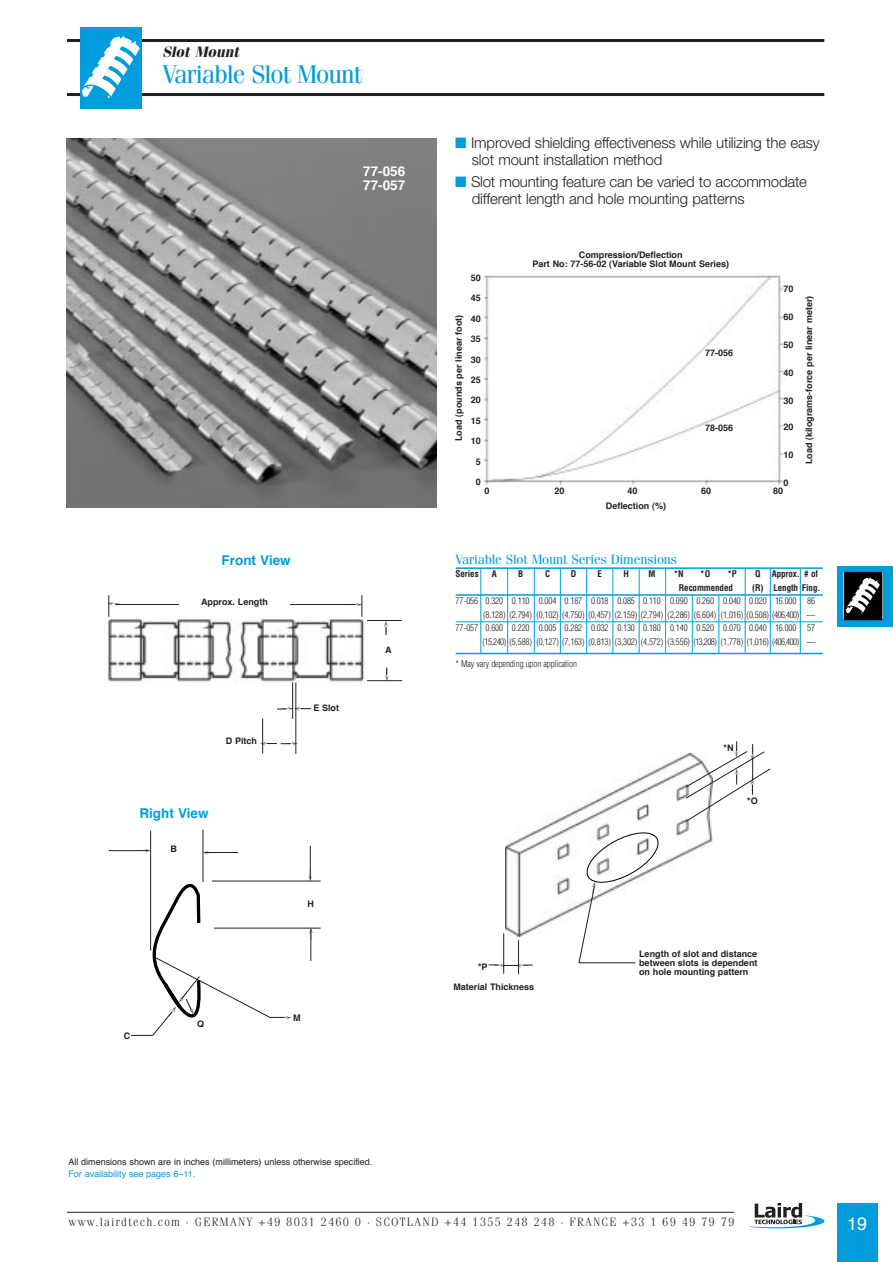
<style>
.page{position:relative;width:893px;height:1262px;background:#fff}
.page>*{position:absolute;margin:0;border:0;box-sizing:border-box;transform-origin:0 0}
.t1{font:25.5px "Fenice";letter-spacing:-.04em;color:#009ddc}
.t2{font:18px "Helvetica";color:#fff}
.t3{font:300 15px/16.5px "Helvetica Neue";letter-spacing:-.01em;color:#231f20}
.t4{font:italic 700 15px "Fenice";color:#231f20}
.t5{font:13.5px "Fenice";letter-spacing:-.015em;color:#009ddc}
.t6{font:700 13.5px "Helvetica";color:#009ddc}
.t7{font:700 13.5px/13.5px "Helvetica";color:#fff}
.t8{font:300 12px "Fenice";letter-spacing:.1em;color:#231f20}
.t9{font:300 condensed 9px/13.5px "Helvetica";letter-spacing:-.01em;color:#231f20;text-align:right}
.t10{font:700 9px/9px "Helvetica";color:#231f20;text-align:center}
.t11{font:9px "Helvetica";color:#231f20}
.t12{font:700 condensed 9px "Helvetica";letter-spacing:-.01em;color:#231f20}
.t13{font:9px "Helvetica";color:#009ddc}
.s1{color:#009ddc}
</style>
<div class="page">
<svg style="left:749px;top:1203px;width:75px;height:25px"></svg>
<div style="left:837px;top:1203px;width:40px;height:59px;background:#009ddc"></div>
<hr style="left:67px;top:39px;width:757px;height:3px;background:#231f20">
<hr style="left:67px;top:93px;width:757px;height:3px;background:#231f20">
<div style="left:837px;top:566px;width:55px;height:60px;background:#009ddc"></div>
<div style="left:843px;top:572px;width:39px;height:48px;background:#000"></div>
<svg style="left:844px;top:577px;width:35px;height:38px"></svg>
<svg style="left:80px;top:27px;width:61px;height:81px"></svg>
<hr style="left:67px;top:1212px;width:667px;height:1px;background:#231f20">
<img style="left:108px;top:618px;width:257px;height:68px">
<img style="left:67px;top:138px;width:369px;height:369px">
<img style="left:483px;top:275px;width:302px;height:212px">
<hr style="left:455px;top:567px;width:367px;height:2px;background:#009ddc">
<hr style="left:455px;top:594px;width:367px;height:2px;background:#009ddc">
<hr style="left:455px;top:621px;width:367px;height:1px;background:#009ddc">
<hr style="left:455px;top:652px;width:367px;height:2px;background:#009ddc">
<hr style="left:480px;top:568px;width:1px;height:86px;background:#009ddc">
<hr style="left:507px;top:568px;width:1px;height:86px;background:#009ddc">
<hr style="left:534px;top:568px;width:1px;height:85px;background:#009ddc">
<hr style="left:560px;top:568px;width:1px;height:85px;background:#009ddc">
<hr style="left:586px;top:568px;width:1px;height:85px;background:#009ddc">
<hr style="left:612px;top:568px;width:1px;height:85px;background:#009ddc">
<hr style="left:638px;top:568px;width:1px;height:85px;background:#009ddc">
<hr style="left:665px;top:568px;width:1px;height:85px;background:#009ddc">
<hr style="left:692px;top:595px;width:1px;height:58px;background:#009ddc">
<hr style="left:718px;top:595px;width:1px;height:58px;background:#009ddc">
<hr style="left:770px;top:568px;width:1px;height:85px;background:#009ddc">
<hr style="left:800px;top:568px;width:1px;height:85px;background:#009ddc">
<hr style="left:744px;top:568px;width:1px;height:84px;background:#009ddc">
<hr style="left:367px;top:620px;width:34px;height:1px;background:#231f20">
<hr style="left:367px;top:680px;width:35px;height:1px;background:#231f20">
<hr style="left:115px;top:604px;width:240px;height:1px;background:#231f20">
<div style="left:179px;top:596px;width:110px;height:18px;background:#fff"></div>
<hr style="left:292px;top:682px;width:1px;height:37px;background:#231f20">
<hr style="left:295px;top:682px;width:1px;height:72px;background:#231f20">
<hr style="left:262px;top:718px;width:1px;height:35px;background:#231f20">
<hr style="left:109px;top:850px;width:39px;height:1px;background:#231f20">
<svg style="left:503px;top:751px;width:268px;height:224px"></svg>
<svg style="left:385px;top:627px;width:2px;height:8px"></svg>
<svg style="left:385px;top:667px;width:4px;height:14px"></svg>
<svg style="left:108px;top:595px;width:8px;height:22px"></svg>
<svg style="left:355px;top:595px;width:7px;height:22px"></svg>
<svg style="left:277px;top:706px;width:34px;height:5px"></svg>
<svg style="left:262px;top:741px;width:35px;height:5px"></svg>
<svg style="left:488px;top:963px;width:18px;height:4px"></svg>
<svg style="left:516px;top:963px;width:16px;height:4px"></svg>
<svg style="left:750px;top:778px;width:4px;height:16px"></svg>
<svg style="left:734px;top:741px;width:4px;height:16px"></svg>
<svg style="left:750px;top:744px;width:4px;height:16px"></svg>
<svg style="left:734px;top:768px;width:4px;height:16px"></svg>
<svg style="left:582px;top:830px;width:79px;height:64px"></svg>
<svg style="left:130px;top:829px;width:191px;height:207px"></svg>
<h3 class="t4" style="left:162px;top:46px;width:81px">Slot Mount</h3>
<h1 class="t1" style="left:162px;top:65px;width:201px">Variable Slot Mount</h1>
<h3 class="t7" style="left:363px;top:166px;width:44px">77-056<br>77-057</h3>
<h3 class="t6" style="left:222px;top:555px;width:71px">Front View</h3>
<p class="t10" style="left:201px;top:598px;width:68px">Approx. Length</p>
<p class="t10" style="left:226px;top:737px;width:33px">D Pitch</p>
<h3 class="t6" style="left:139px;top:808px;width:71px">Right View</h3>
<p class="t10" style="left:170px;top:845px;width:8px">B</p>
<p class="t10" style="left:313px;top:704px;width:27px">E Slot</p>
<p class="t10" style="left:307px;top:900px;width:8px">H</p>
<p class="t10" style="left:124px;top:1032px;width:8px">C</p>
<p class="t10" style="left:197px;top:1020px;width:9px">Q</p>
<p class="t10" style="left:293px;top:1014px;width:9px">M</p>
<p class="t10" style="left:385px;top:646px;width:8px">A</p>
<h3 class="t3" style="left:472px;top:136px;width:349px;text-indent:-17px"><span class="s1">■</span> Improved shielding effectiveness while utilizing the easy slot mount installation method</h3>
<h3 class="t3" style="left:472px;top:175px;width:337px;text-indent:-17px"><span class="s1">■</span> Slot mounting feature can be varied to accommodate different length and hole mounting patterns</h3>
<p class="t10" style="left:532px;top:251px;width:198px">Compression/Deflection<br>Part No: 77-56-02 (Variable Slot Mount Series)</p>
<p class="t10" style="left:471px;top:274px;width:12px">50</p>
<p class="t10" style="left:471px;top:294px;width:12px">45</p>
<p class="t10" style="left:471px;top:315px;width:12px">40</p>
<p class="t10" style="left:471px;top:335px;width:12px">35</p>
<p class="t10" style="left:471px;top:356px;width:12px">30</p>
<p class="t10" style="left:471px;top:376px;width:12px">25</p>
<p class="t10" style="left:471px;top:396px;width:12px">20</p>
<p class="t10" style="left:471px;top:417px;width:12px">15</p>
<p class="t10" style="left:471px;top:437px;width:12px">10</p>
<p class="t10" style="left:476px;top:458px;width:7px">5</p>
<p class="t10" style="left:476px;top:478px;width:7px">0</p>
<p class="t10" style="left:783px;top:285px;width:12px">70</p>
<p class="t10" style="left:783px;top:313px;width:12px">60</p>
<p class="t10" style="left:783px;top:341px;width:12px">50</p>
<p class="t10" style="left:783px;top:369px;width:12px">40</p>
<p class="t10" style="left:783px;top:397px;width:12px">30</p>
<p class="t10" style="left:783px;top:423px;width:12px">20</p>
<p class="t10" style="left:783px;top:451px;width:12px">10</p>
<p class="t10" style="left:783px;top:479px;width:7px">0</p>
<p class="t10" style="left:455px;top:441px;width:128px;rotate:-90deg">Load (pounds per linear foot)</p>
<p class="t10" style="left:705px;top:349px;width:29px">77-056</p>
<p class="t10" style="left:705px;top:424px;width:29px">78-056</p>
<p class="t10" style="left:484px;top:487px;width:7px">0</p>
<p class="t10" style="left:554px;top:487px;width:12px">20</p>
<p class="t10" style="left:627px;top:487px;width:12px">40</p>
<p class="t10" style="left:701px;top:487px;width:12px">60</p>
<p class="t10" style="left:773px;top:487px;width:12px">80</p>
<p class="t10" style="left:606px;top:502px;width:62px">Deflection (%)</p>
<p class="t10" style="left:805px;top:464px;width:170px;rotate:-90deg">Load (kilograms-force per linear meter)</p>
<h3 class="t5" style="left:455px;top:554px;width:223px">Variable Slot Mount Series Dimensions</h3>
<p class="t12" style="left:455px;top:570px;width:25px">Series</p>
<p class="t12" style="left:492px;top:570px;width:7px">A</p>
<p class="t12" style="left:518px;top:570px;width:7px">B</p>
<p class="t12" style="left:545px;top:570px;width:7px">C</p>
<p class="t12" style="left:570px;top:570px;width:7px">D</p>
<p class="t12" style="left:597px;top:570px;width:6px">E</p>
<p class="t12" style="left:623px;top:570px;width:7px">H</p>
<p class="t12" style="left:648px;top:570px;width:9px">M</p>
<p class="t12" style="left:674px;top:570px;width:11px">*N</p>
<p class="t12" style="left:700px;top:570px;width:11px">*O</p>
<p class="t12" style="left:727px;top:570px;width:11px">*P</p>
<p class="t12" style="left:755px;top:570px;width:64px">Q Approx. # of</p>
<p class="t12" style="left:678px;top:584px;width:56px">Recommended</p>
<p class="t12" style="left:752px;top:584px;width:70px">(R) Length Fing.</p>
<p class="t9" style="left:455px;top:595px;width:361px">77-056 0.320 0.110 0.004 0.187 0.018 0.085 0.110 0.090 0.260 0.040 0.020 16.000 86 (8,128) (2,794) (0,102) (4,750) (0,457) (2,159) (2,794) (2,286) (6,604) (1,016) (0,508) (406,400) —<br>77-057 0.600 0.220 0.005 0.282 0.032 0.130 0.180 0.140 0.520 0.070 0.040 16.000 57 (15,240) (5,588) (0,127) (7,163) (0,813) (3,302) (4,572) (3,556) (13,208) (1,778) (1,016) (406,400) —</p>
<p class="t9" style="left:455px;top:658px;width:123px">* May vary depending upon application</p>
<p class="t10" style="left:478px;top:963px;width:11px">*P</p>
<p class="t10" style="left:453px;top:982px;width:82px">Material Thickness</p>
<p class="t10" style="left:723px;top:743px;width:12px">*N</p>
<p class="t10" style="left:747px;top:797px;width:12px">*O</p>
<p class="t10" style="left:639px;top:950px;width:120px;text-align:justify">Length of slot and distance between slots is dependent on hole mounting pattern</p>
<p class="t11" style="left:68px;top:1158px;width:305px">All dimensions shown are in inches (millimeters) unless otherwise specified.</p>
<p class="t13" style="left:68px;top:1170px;width:128px">For availability see pages 6–11.</p>
<h3 class="t8" style="left:68px;top:1218px;width:667px">www.lairdtech.com · GERMANY +49 8031 2460 0 · SCOTLAND +44 1355 248 248 · FRANCE +33 1 69 49 79 79</h3>
<h2 class="t2" style="left:847px;top:1217px;width:22px">19</h2>
</div>
